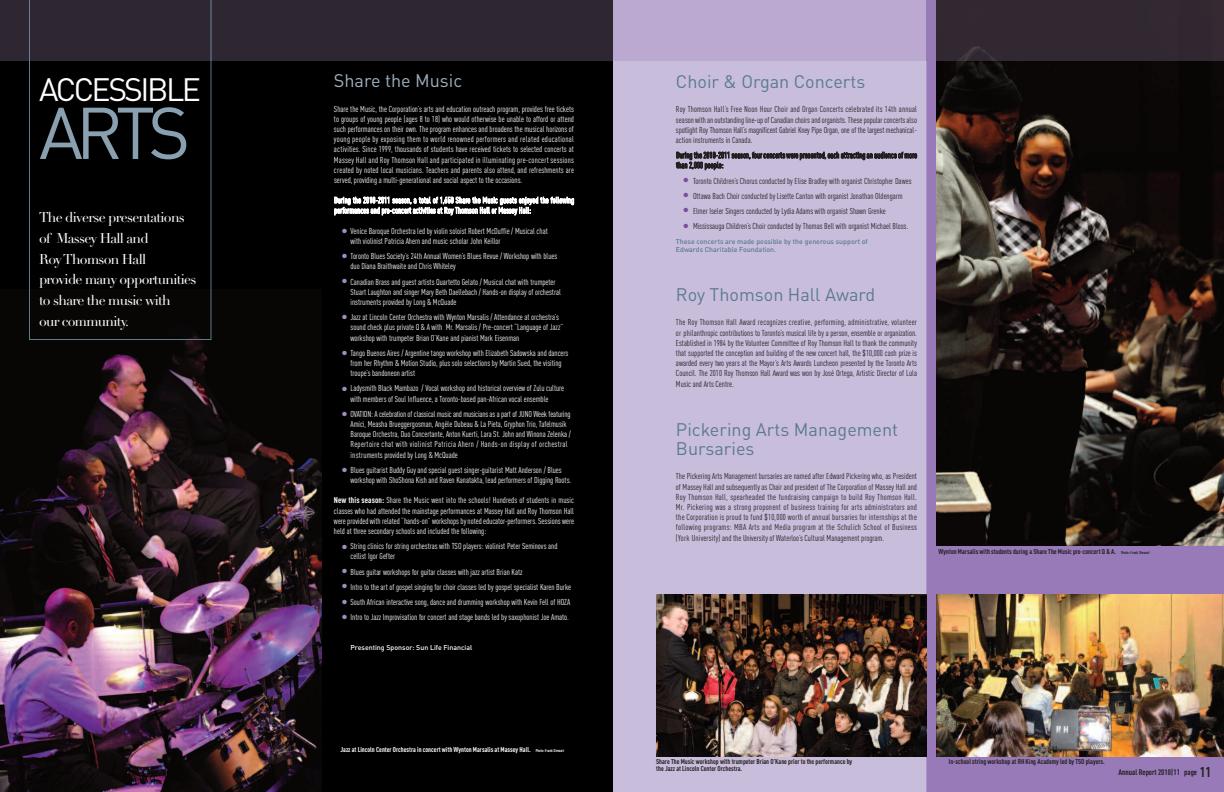
<style>
.page{position:relative;width:1224px;height:792px;background:#fff}
.page>*{position:absolute;margin:0;border:0;box-sizing:border-box;transform-origin:0 0}
.t1{font:72px "DIN";color:#89a0b0}
.t2{font:32px "DIN";letter-spacing:-.075em;color:#fff}
.t3{font:18px/19px "DIN";color:#5b7b8f}
.t4{font:18px "DIN";color:#9eb0bf}
.t5{font:14px/20.8px "Didot";letter-spacing:-.05em;color:#fff}
.t6{font:14px/25.4px "Helvetica";color:#a48bc1;text-align:justify}
.t7{font:14px/15.3px "Helvetica";color:#784e9f;text-align:justify}
.t8{font:8.5px/10.2px "DIN Cond";color:#fff}
.t9{font:8.5px/10.2px "DIN Cond";color:#231f20;text-align:justify}
.t10{font:700 8px "DIN Cond";color:#231f20}
.t11{font:700 7px/7px "DIN Cond";color:#231f20}
.t12{font:700 7px "DIN Cond";color:#fff}
.t13{font:500 7px/8.8px "DIN";color:#5b7b8f}
.t14{font:500 7px "DIN";color:#fff}
.s1{font-weight:700}
.s2{font-size:4px}
.s3{font-size:14px}
</style>
<div class="page">
<div style="left:613px;top:61px;width:313px;height:731px;background:#c9bddc"></div>
<div style="left:926px;top:61px;width:298px;height:731px;background:#977ab7"></div>
<div style="left:0;top:0;width:613px;height:792px;background:#000"></div>
<img style="left:0;top:340px;width:322px;height:452px">
<svg style="left:29px;top:61px;width:183px;height:279px"></svg>
<img style="left:936px;top:594px;width:288px;height:162px">
<img style="left:656px;top:594px;width:270px;height:162px">
<img style="left:936px;top:61px;width:288px;height:485px">
<div style="left:613px;top:0;width:313px;height:61px;background:#bba9d1"></div>
<div style="left:926px;top:0;width:10px;height:61px;background:#977bb7"></div>
<div style="left:0;top:0;width:613px;height:61px;background:#2e2731"></div>
<div style="left:936px;top:0;width:288px;height:61px;background:#322831"></div>
<h2 class="t2" style="left:39px;top:78px;width:164px">ACCESSIBLE</h2>
<h1 class="t1" style="left:39px;top:108px;width:153px">ARTS</h1>
<h3 class="t5" style="left:39px;top:207px;width:159px">The diverse presentations of Massey Hall and<br>RoyThomson Hall<br>provide many opportunities to share the music with<br>our community.</h3>
<h3 class="t4" style="left:334px;top:74px;width:130px">Share the Music</h3>
<p class="t8" style="left:334px;top:104px;width:242px;text-align:justify">Share the Music, the Corporation’s arts and education outreach program, provides free tickets to groups of young people (ages 8 to 18) who would otherwise be unable to afford or attend such performances on their own. The program enhances and broadens the musical horizons of young people by exposing them to world renowned performers and related educational activities. Since 1999, thousands of students have received tickets to selected concerts at Massey Hall and Roy Thomson Hall and participated in illuminating pre-concert sessions created by noted local musicians. Teachers and parents also attend, and refreshments are served, providing a multi-generational and social aspect to the occasions.</p>
<p class="t8" style="left:334px;top:196px;width:242px">During the 2010-2011 season, a total of 1,650 Share the Music guests enjoyed the following performances and pre-concert activities at Roy Thomson Hall or Massey Hall:</p>
<p class="t8" style="left:350px;top:227px;width:199px">Venice Baroque Orchestra led by violin soloist Robert McDuffie / Musical chat with violinist Patricia Ahern and music scholar John Keillor</p>
<p class="t8" style="left:350px;top:252px;width:208px">Toronto Blues Society’s 24th Annual Women’s Blues Revue / Workshop with blues duo Diana Braithwaite and Chris Whiteley</p>
<p class="t8" style="left:350px;top:277px;width:212px">Canadian Brass and guest artists Quartetto Gelato / Musical chat with trumpeter<br>Stuart Laughton and singer Mary Beth Daellebach / Hands-on display of orchestral instruments provided by Long &amp; McQuade</p>
<p class="t8" style="left:350px;top:313px;width:214px">Jazz at Lincoln Center Orchestra with Wynton Marsalis / Attendance at orchestra’s sound check plus private Q &amp; A with Mr. Marsalis / Pre-concert “Language of Jazz” workshop with trumpeter Brian O’Kane and pianist Mark Eisenman</p>
<p class="t8" style="left:350px;top:349px;width:220px">Tango Buenos Aires / Argentine tango workshop with Elizabeth Sadowska and dancers from her Rhythm &amp; Motion Studio, plus solo selections by Martin Sued, the visiting troupe’s bandoneon artist</p>
<p class="t8" style="left:351px;top:384px;width:215px">Ladysmith Black Mambazo / Vocal workshop and historical overview of Zulu culture with members of Soul Influence, a Toronto-based pan-African vocal ensemble</p>
<p class="t8" style="left:351px;top:410px;width:222px">OVATION: A celebration of classical music and musicians as a part of JUNO Week featuring Amici, Measha Brueggergosman, Angèle Dubeau &amp; La Pieta, Gryphon Trio, Tafelmusik Baroque Orchestra, Duo Concertante, Anton Kuerti, Lara St. John and Winona Zelenka / Repertoire chat with violinist Patricia Ahern / Hands-on display of orchestral instruments provided by Long &amp; McQuade</p>
<p class="t8" style="left:351px;top:466px;width:222px">Blues guitarist Buddy Guy and special guest singer-guitarist Matt Anderson / Blues workshop with ShoShona Kish and Raven Kanatakta, lead performers of Digging Roots.</p>
<p class="t8" style="left:334px;top:496px;width:242px;text-align:justify"><span class="s1">New this season:</span> Share the Music went into the schools! Hundreds of students in music classes who had attended the mainstage performances at Massey Hall and Roy Thomson Hall were provided with related “hands-on” workshops by noted educator-performers. Sessions were held at three secondary schools and included the following:</p>
<p class="t8" style="left:351px;top:542px;width:208px">String clinics for string orchestras with TSO players: violinist Peter Seminovs and cellist Igor Gefter</p>
<p class="t8" style="left:350px;top:565px;width:222px;line-height:15.2px">Blues guitar workshops for guitar classes with jazz artist Brian Katz<br>Intro to the art of gospel singing for choir classes led by gospel specialist Karen Burke South African interactive song, dance and drumming workshop with Kevin Fell of HOZA Intro to Jazz Improvisation for concert and stage bands led by saxophonist Joe Amato.</p>
<p class="t14" style="left:350px;top:644px;width:123px">Presenting Sponsor: Sun Life Financial</p>
<h3 class="t6" style="left:342px;top:219px;width:6px">• • •</h3>
<h3 class="t6" style="left:342px;top:306px;width:6px">•</h3>
<h3 class="t6" style="left:342px;top:342px;width:6px">•</h3>
<h3 class="t6" style="left:342px;top:378px;width:6px;line-height:25px">• •</h3>
<h3 class="t6" style="left:342px;top:458px;width:6px">•</h3>
<h3 class="t6" style="left:342px;top:536px;width:6px;line-height:24px">• •</h3>
<h3 class="t6" style="left:342px;top:579px;width:6px;line-height:15.5px">• • •</h3>
<p class="t12" style="left:341px;top:747px;width:225px">Jazz at Lincoln Center Orchestra in concert with Wynton Marsalis at Massey Hall. <span class="s2">Photo: Frank Stewart</span></p>
<h3 class="t3" style="left:676px;top:74px;width:191px">Choir &amp; Organ Concerts</h3>
<p class="t9" style="left:676px;top:105px;width:243px">Roy Thomson Hall’s Free Noon Hour Choir and Organ Concerts celebrated its 14th annual season with an outstanding line-up of Canadian choirs and organists. These popular concerts also spotlight Roy Thomson Hall’s magnificent Gabriel Kney Pipe Organ, one of the largest mechanical&shy;action instruments in Canada.</p>
<p class="t9" style="left:676px;top:151px;width:242px">During the 2010-2011 season, four concerts were presented, each attracting an audience of more than 2,000 people:</p>
<p class="t9" style="left:693px;top:174px;width:220px;line-height:15.2px;text-align:left">Toronto Children’s Chorus conducted by Elise Bradley with organist Christopher Dawes Ottawa Bach Choir conducted by Lisette Canton with organist Jonathan Oldengarm Elmer Iseler Singers conducted by Lydia Adams with organist Shawn Grenke Mississauga Children’s Choir conducted by Thomas Bell with organist Michael Bloss.</p>
<p class="t13" style="left:676px;top:237px;width:193px">These concerts are made possible by the generous support of<br>Edwards Charitable Foundation.</p>
<h3 class="t3" style="left:676px;top:287px;width:201px">Roy Thomson Hall Award</h3>
<p class="t9" style="left:676px;top:318px;width:243px">The Roy Thomson Hall Award recognizes creative, performing, administrative, volunteer or philanthropic contributions to Toronto’s musical life by a person, ensemble or organization.<br>Established in 1984 by the Volunteer Committee of Roy Thomson Hall to thank the community that supported the conception and building of the new concert hall, the $10,000 cash prize is awarded every two years at the Mayor’s Arts Awards Luncheon presented by the Toronto Arts Council. The 2010 Roy Thomson Hall Award was won by José Ortega, Artistic Director of Lula Music and Arts Centre.</p>
<h3 class="t3" style="left:676px;top:422px;width:224px">Pickering Arts Management<br>Bursaries</h3>
<p class="t9" style="left:676px;top:472px;width:243px">The Pickering Arts Management bursaries are named after Edward Pickering who, as President of Massey Hall and subsequently as Chair and president of The Corporation of Massey Hall and Roy Thomson Hall, spearheaded the fundraising campaign to build Roy Thomson Hall.<br>Mr. Pickering was a strong proponent of business training for arts administrators and the Corporation is proud to fund $10,000 worth of annual bursaries for internships at the following programs: MBA Arts and Media program at the Schulich School of Business (York University) and the University of Waterloo’s Cultural Management program.</p>
<h3 class="t7" style="left:684px;top:174px;width:6px">• • • •</h3>
<p class="t11" style="left:939px;top:549px;width:213px">Wynton Marsalis with students during a Share The Music pre-concert Q &amp; A. <span class="s2">Photo: Frank Stewart</span></p>
<p class="t11" style="left:656px;top:759px;width:198px">Share The Music workshop with trumpeter Brian O’Kane prior to the performance by the Jazz at Lincoln Center Orchestra.</p>
<p class="t11" style="left:949px;top:758px;width:157px">In-school string workshop at RH King Academy led by TSO players.</p>
<p class="t10" style="left:1119px;top:769px;width:94px">Annual Report 2010|11 page <span class="s3">11</span></p>
</div>
